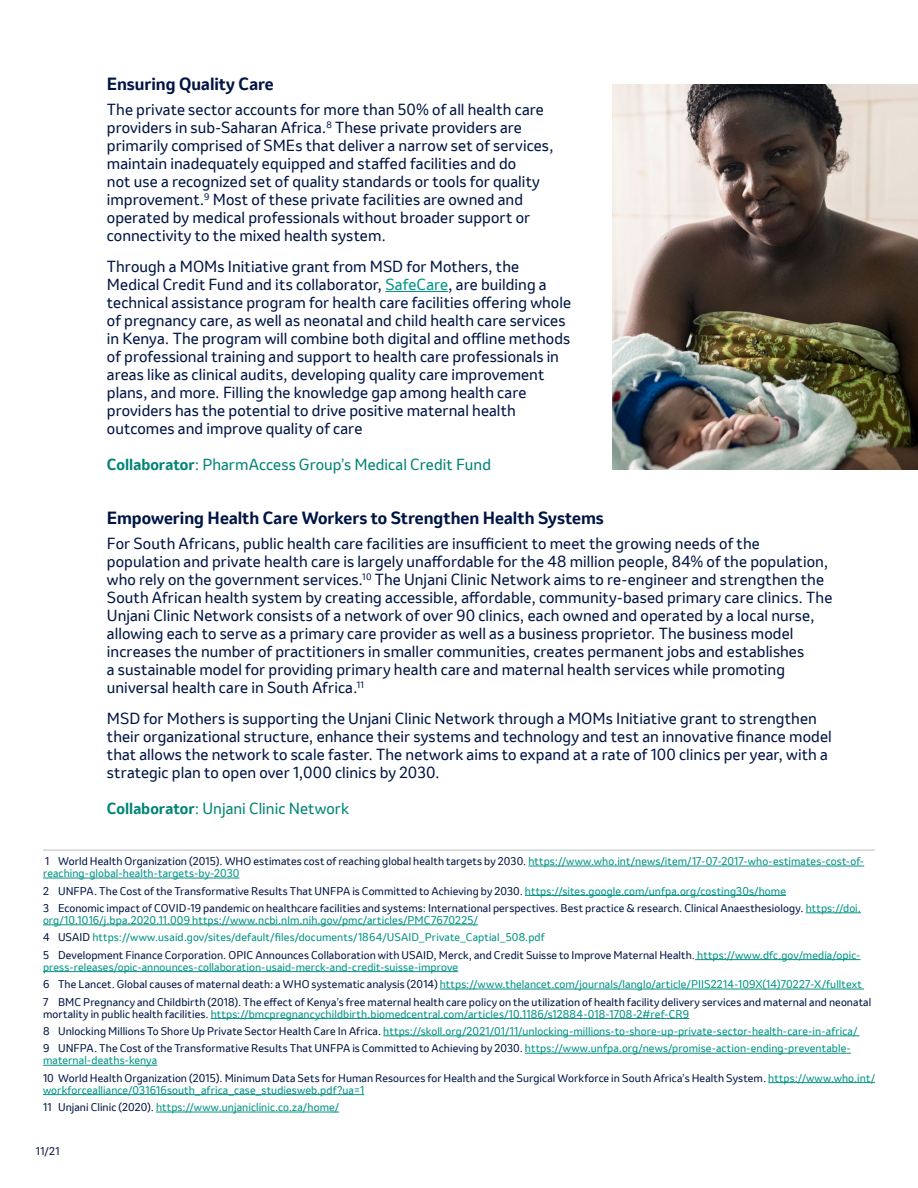
<style>
.page{position:relative;width:918px;height:1188px;background:#fff}
.page>*{position:absolute;margin:0;border:0;box-sizing:border-box;transform-origin:0 0}
.t1{font:700 16.5px "Invention";color:#001544}
.t2{font:15px/18px "Invention";letter-spacing:.005em;color:#001544}
.t3{font:15px "Invention";letter-spacing:.005em;color:#008476}
.t4{font:10.5px/17.4px "Invention";letter-spacing:.01em;color:#009484}
.t5{font:10.5px/17.4px "Invention";letter-spacing:.01em;color:#001544}
.s1{color:#009484}
.s2{font-weight:700}
.s3{color:#001544}
</style>
<div class="page">
<img style="left:612px;top:84px;width:306px;height:386px">
<hr style="left:528px;top:866px;width:336px;height:1px;background:#009484">
<hr style="left:43px;top:878px;width:196px;height:1px;background:#009484">
<hr style="left:525px;top:895px;width:261px;height:1px;background:#009484">
<hr style="left:806px;top:913px;width:55px;height:1px;background:#009484">
<hr style="left:43px;top:925px;width:435px;height:1px;background:#009484">
<hr style="left:695px;top:959px;width:166px;height:1px;background:#009484">
<hr style="left:43px;top:971px;width:415px;height:1px;background:#009484">
<hr style="left:440px;top:989px;width:424px;height:1px;background:#009484">
<hr style="left:211px;top:1018px;width:478px;height:1px;background:#009484">
<hr style="left:383px;top:1036px;width:477px;height:1px;background:#009484">
<hr style="left:525px;top:1053px;width:326px;height:1px;background:#009484">
<hr style="left:43px;top:1065px;width:114px;height:1px;background:#009484">
<hr style="left:768px;top:1082px;width:107px;height:1px;background:#009484">
<hr style="left:43px;top:1094px;width:321px;height:1px;background:#009484">
<hr style="left:156px;top:1112px;width:183px;height:1px;background:#009484">
<hr style="left:385px;top:291px;width:63px;height:1px;background:#009484">
<hr style="left:43px;top:849px;width:832px;height:2px;background:#d1d3d4">
<p class="t1" style="left:107px;top:72px;width:168px">Ensuring Quality Care</p>
<p class="t2" style="left:107px;top:100px;width:448px">The private sector accounts for more than 50% of all health care providers in sub-Saharan Africa.<sup>8</sup> These private providers are primarily comprised of SMEs that deliver a narrow set of services, maintain inadequately equipped and staffed facilities and do<br>not use a recognized set of quality standards or tools for quality improvement.<sup>9</sup> Most of these private facilities are owned and operated by medical professionals without broader support or connectivity to the mixed health system.</p>
<p class="t2" style="left:107px;top:258px;width:466px">Through a MOMs Initiative grant from MSD for Mothers, the Medical Credit Fund and its collaborator, <span class="s1">SafeCare</span>, are building a technical assistance program for health care facilities offering whole of pregnancy care, as well as neonatal and child health care services in Kenya. The program will combine both digital and offline methods of professional training and support to health care professionals in areas like as clinical audits, developing quality care improvement plans, and more. Filling the knowledge gap among health care providers has the potential to drive positive maternal health outcomes and improve quality of care</p>
<p class="t3" style="left:107px;top:454px;width:386px"><span class="s2">Collaborator</span>: PharmAccess Group’s Medical Credit Fund</p>
<p class="t1" style="left:107px;top:506px;width:498px">Empowering Health Care Workers to Strengthen Health Systems</p>
<p class="t2" style="left:107px;top:534px;width:727px">For South Africans, public health care facilities are insufficient to meet the growing needs of the population and private health care is largely unaffordable for the 48 million people, 84% of the population, who rely on the government services.<sup>10</sup> The Unjani Clinic Network aims to re-engineer and strengthen the South African health system by creating accessible, affordable, community-based primary care clinics. The Unjani Clinic Network consists of a network of over 90 clinics, each owned and operated by a local nurse, allowing each to serve as a primary care provider as well as a business proprietor. The business model increases the number of practitioners in smaller communities, creates permanent jobs and establishes<br>a sustainable model for providing primary health care and maternal health services while promoting universal health care in South Africa.<sup>11</sup></p>
<p class="t2" style="left:107px;top:710px;width:726px">MSD for Mothers is supporting the Unjani Clinic Network through a MOMs Initiative grant to strengthen their organizational structure, enhance their systems and technology and test an innovative finance model that allows the network to scale faster. The network aims to expand at a rate of 100 clinics per year, with a strategic plan to open over 1,000 clinics by 2030.</p>
<p class="t3" style="left:107px;top:798px;width:244px"><span class="s2">Collaborator</span>: Unjani Clinic Network</p>
<p class="t4" style="left:43px;top:855px;width:823px;line-height:12px"><span class="s3">1 World Health Organization (2015). WHO estimates cost of reaching global health targets by 2030.</span> https://www.who.int/news/item/17-07-2017-who-estimates-cost-of&shy;reaching-global-health-targets-by-2030</p>
<p class="t5" style="left:43px;top:882px;width:819px">2 UNFPA. The Cost of the Transformative Results That UNFPA is Committed to Achieving by 2030. <span class="s1">https://sites.google.com/unfpa.org/costing30s/home<br></span>3 Economic impact of COVID-19 pandemic on healthcare facilities and systems: International perspectives. Best practice &amp; research. Clinical Anaesthesiology. <span class="s1">https://doi.</span></p>
<p class="t4" style="left:43px;top:911px;width:819px">org/10.1016/j.bpa.2020.11.009 https://www.ncbi.nlm.nih.gov/pmc/articles/PMC7670225/<br><span class="s3">4 USAID</span> https://www.usaid.gov/sites/default/files/documents/1864/USAID_Private_Captial_508.pdf<br><span class="s3">5 Development Finance Corporation. OPIC Announces Collaboration with USAID, Merck, and Credit Suisse to Improve Maternal Health.</span> https://www.dfc.gov/media/opic-</p>
<p class="t5" style="left:43px;top:958px;width:830px"><span class="s1">press-releases/opic-announces-collaboration-usaid-merck-and-credit-suisse-improve<br></span>6 The Lancet. Global causes of maternal death: a WHO systematic analysis (2014) <span class="s1">https://www.thelancet.com/journals/langlo/article/PIIS2214-109X(14)70227-X/fulltext<br></span>7 BMC Pregnancy and Childbirth (2018). The effect of Kenya’s free maternal health care policy on the utilization of health facility delivery services and maternal and neonatal</p>
<p class="t4" style="left:43px;top:1005px;width:816px"><span class="s3">mortality in public health facilities.</span> https://bmcpregnancychildbirth.biomedcentral.com/articles/10.1186/s12884-018-1708-2#ref-CR9<br><span class="s3">8 Unlocking Millions To Shore Up Private Sector Health Care In Africa.</span> https://skoll.org/2021/01/11/unlocking-millions-to-shore-up-private-sector-health-care-in-africa/<br><span class="s3">9 UNFPA. The Cost of the Transformative Results That UNFPA is Committed to Achieving by 2030.</span> https://www.unfpa.org/news/promise-action-ending-preventable-</p>
<p class="t5" style="left:43px;top:1052px;width:834px"><span class="s1">maternal-deaths-kenya<br></span>10 World Health Organization (2015). Minimum Data Sets for Human Resources for Health and the Surgical Workforce in South Africa’s Health System. <span class="s1">https://www.who.int/</span></p>
<p class="t4" style="left:43px;top:1081px;width:323px">workforcealliance/031616south_africa_case_studiesweb.pdf?ua=1<br><span class="s3">11 Unjani Clinic (2020).</span> https://www.unjaniclinic.co.za/home/</p>
<p class="t5" style="left:36px;top:1143px;width:25px">11/21</p>
</div>
